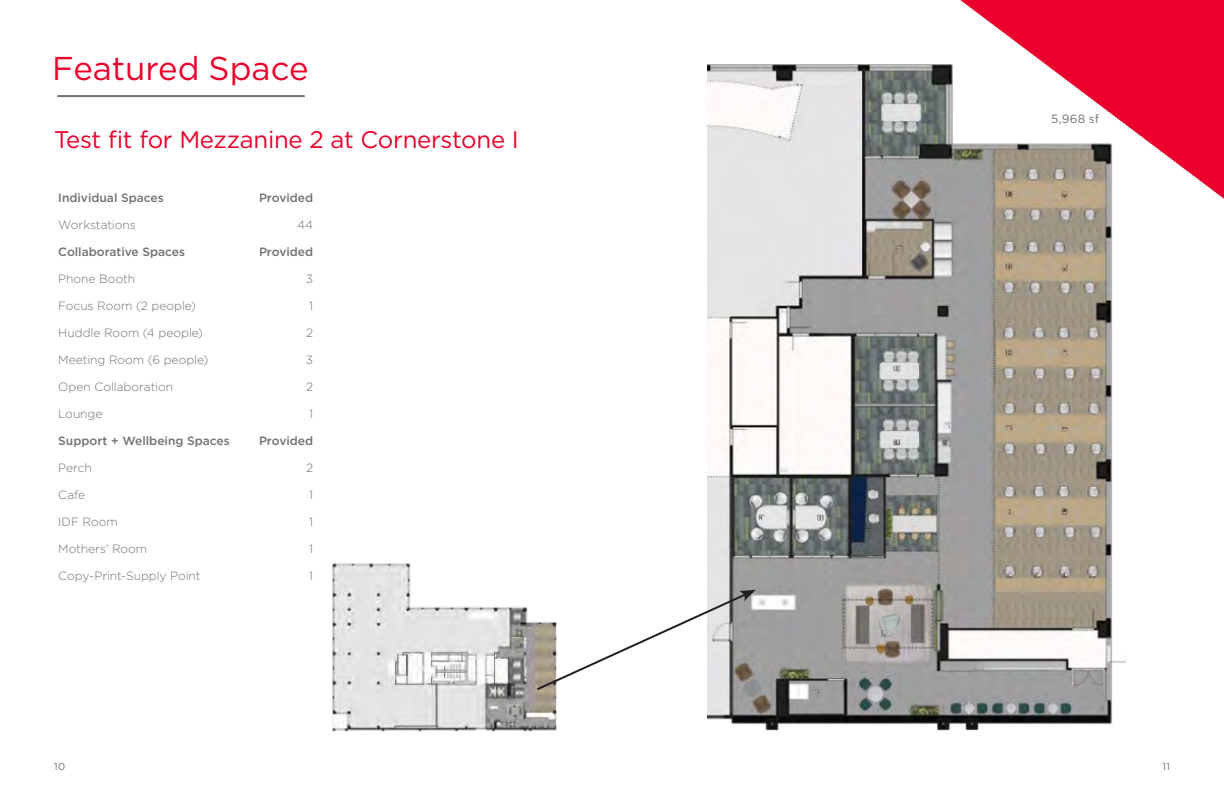
<style>
.page{position:relative;width:1224px;height:792px;background:#fff}
.page>*{position:absolute;margin:0;border:0;box-sizing:border-box;transform-origin:0 0}
.t1{font:33px "Gotham";color:#ea002a}
.t2{font:24px "Gotham";letter-spacing:-.01em;color:#ea002a}
.t3{font:300 12px "Gotham";letter-spacing:-.005em;color:#6f7171}
.t4{font:500 12px "Gotham";color:#6f7171}
.t5{font:12px "Gotham";color:#6f7171}
.t6{font:10px "Gotham";color:#6f7171}
</style>
<div class="page">
<hr style="left:57px;top:95px;width:248px;height:2px;background:#6f7171">
<img style="left:708px;top:64px;width:418px;height:667px">
<svg style="left:960px;top:0;width:264px;height:276px"></svg>
<img style="left:332px;top:563px;width:225px;height:169px">
<svg style="left:535px;top:590px;width:221px;height:102px"></svg>
<h1 class="t1" style="left:52px;top:48px;width:258px">Featured Space</h1>
<h2 class="t2" style="left:54px;top:124px;width:466px">Test fit for Mezzanine 2 at Cornerstone I</h2>
<p class="t4" style="left:58px;top:190px;width:107px">Individual Spaces</p>
<p class="t4" style="left:259px;top:190px;width:56px">Provided</p>
<p class="t3" style="left:58px;top:217px;width:79px">Workstations</p>
<p class="t3" style="left:297px;top:217px;width:18px">44</p>
<p class="t4" style="left:58px;top:244px;width:128px">Collaborative Spaces</p>
<p class="t4" style="left:259px;top:244px;width:56px">Provided</p>
<p class="t3" style="left:58px;top:271px;width:78px">Phone Booth</p>
<p class="t3" style="left:306px;top:271px;width:9px">3</p>
<p class="t3" style="left:58px;top:298px;width:139px">Focus Room (2 people)</p>
<p class="t3" style="left:309px;top:298px;width:6px">1</p>
<p class="t3" style="left:58px;top:325px;width:146px">Huddle Room (4 people)</p>
<p class="t3" style="left:306px;top:325px;width:9px">2</p>
<p class="t3" style="left:58px;top:352px;width:152px">Meeting Room (6 people)</p>
<p class="t3" style="left:306px;top:352px;width:9px">3</p>
<p class="t3" style="left:58px;top:379px;width:116px">Open Collaboration</p>
<p class="t3" style="left:306px;top:379px;width:9px">2</p>
<p class="t3" style="left:58px;top:406px;width:46px">Lounge</p>
<p class="t3" style="left:309px;top:406px;width:6px">1</p>
<p class="t4" style="left:58px;top:433px;width:173px">Support + Wellbeing Spaces</p>
<p class="t4" style="left:259px;top:433px;width:56px">Provided</p>
<p class="t3" style="left:58px;top:460px;width:35px">Perch</p>
<p class="t3" style="left:306px;top:460px;width:9px">2</p>
<p class="t3" style="left:58px;top:487px;width:29px">Cafe</p>
<p class="t3" style="left:309px;top:487px;width:6px">1</p>
<p class="t3" style="left:58px;top:514px;width:61px">IDF Room</p>
<p class="t3" style="left:309px;top:514px;width:6px">1</p>
<p class="t3" style="left:58px;top:541px;width:91px">Mothers’ Room</p>
<p class="t3" style="left:309px;top:541px;width:6px">1</p>
<p class="t3" style="left:58px;top:568px;width:144px">Copy-Print-Supply Point</p>
<p class="t3" style="left:309px;top:568px;width:6px">1</p>
<p class="t5" style="left:1051px;top:111px;width:50px">5,968 sf</p>
<p class="t6" style="left:54px;top:761px;width:13px">10</p>
<p class="t6" style="left:1163px;top:761px;width:9px">11</p>
</div>
